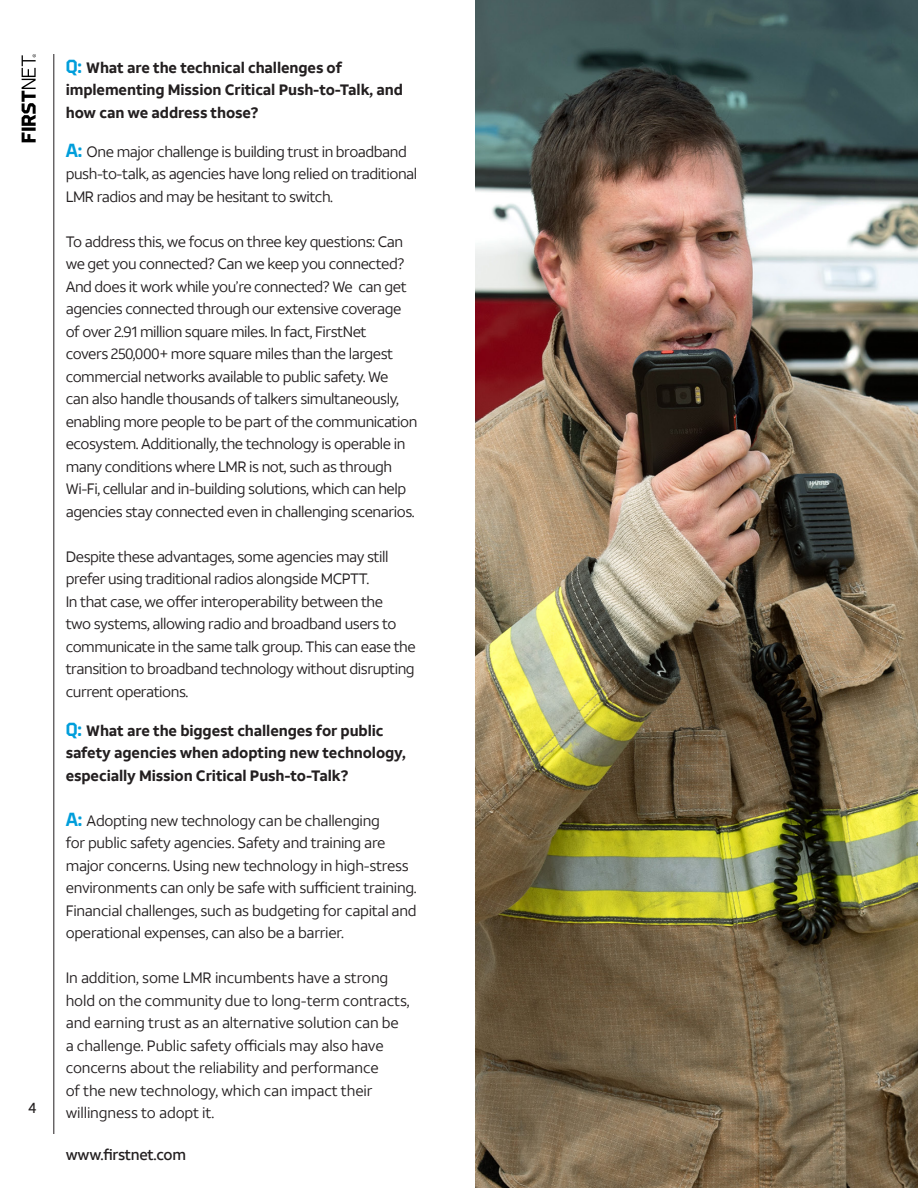
<style>
.page{position:relative;width:918px;height:1188px;background:#fff}
.page>*{position:absolute;margin:0;border:0;box-sizing:border-box;transform-origin:0 0}
.t1{font:15px/22.5px "ATT Aleck Sans";letter-spacing:-.03em;color:#231f20}
.t2{font:15px/22.5px "ATT Aleck Sans";letter-spacing:-.01em;color:#231f20}
.t3{font:700 15px/22.5px "ATT Aleck Sans";letter-spacing:-.01em;color:#231f20}
.t4{font:500 15px "ATT Aleck Sans";letter-spacing:-.02em;color:#231f20}
.t5{font:15px "Brooklyn";color:#231f20}
.s1{font-family:"Brooklyn";font-size:19.5px;color:#009edb}
.s2{font-family:"Brooklyn";font-weight:700;font-size:19.5px;color:#009edb}
</style>
<div class="page">
<svg style="left:22px;top:54px;width:14px;height:88px"></svg>
<hr style="left:54px;top:54px;width:1px;height:1080px;background:#231f20">
<img style="left:475px;top:0;width:443px;height:1188px">
<p class="t5" style="left:28px;top:1100px;width:10px">4</p>
<p class="t3" style="left:66px;top:57px;width:339px"><span class="s1">Q:</span> What are the technical challenges of implementing Mission Critical Push-to-Talk, and how can we address those?</p>
<p class="t1" style="left:66px;top:140px;width:353px"><span class="s2">A:</span> One major challenge is building trust in broadband push-to-talk, as agencies have long relied on traditional<br>LMR radios and may be hesitant to switch.</p>
<p class="t1" style="left:66px;top:230px;width:353px">To address this, we focus on three key questions: Can we get you connected? Can we keep you connected?<br>And does it work while you’re connected? We can get agencies connected through our extensive coverage of over 2.91 million square miles. In fact, FirstNet<br>covers 250,000+ more square miles than the largest commercial networks available to public safety. We<br>can also handle thousands of talkers simultaneously, enabling more people to be part of the communication ecosystem. Additionally, the technology is operable in many conditions where LMR is not, such as through Wi-Fi, cellular and in-building solutions, which can help agencies stay connected even in challenging scenarios.</p>
<p class="t1" style="left:66px;top:545px;width:352px">Despite these advantages, some agencies may still prefer using traditional radios alongside MCPTT.<br>In that case, we offer interoperability between the<br>two systems, allowing radio and broadband users to communicate in the same talk group. This can ease the transition to broadband technology without disrupting current operations.</p>
<p class="t3" style="left:66px;top:720px;width:342px"><span class="s1">Q:</span> What are the biggest challenges for public safety agencies when adopting new technology, especially Mission Critical Push-to-Talk?</p>
<p class="t1" style="left:66px;top:809px;width:353px"><span class="s2">A:</span> Adopting new technology can be challenging<br>for public safety agencies. Safety and training are major concerns. Using new technology in high-stress environments can only be safe with sufficient training.<br>Financial challenges, such as budgeting for capital and operational expenses, can also be a barrier.</p>
<p class="t2" style="left:66px;top:967px;width:346px">In addition, some LMR incumbents have a strong hold on the community due to long-term contracts, and earning trust as an alternative solution can be a challenge. Public safety officials may also have concerns about the reliability and performance<br>of the new technology, which can impact their willingness to adopt it.</p>
<p class="t4" style="left:66px;top:1146px;width:122px">www.firstnet.com</p>
</div>
